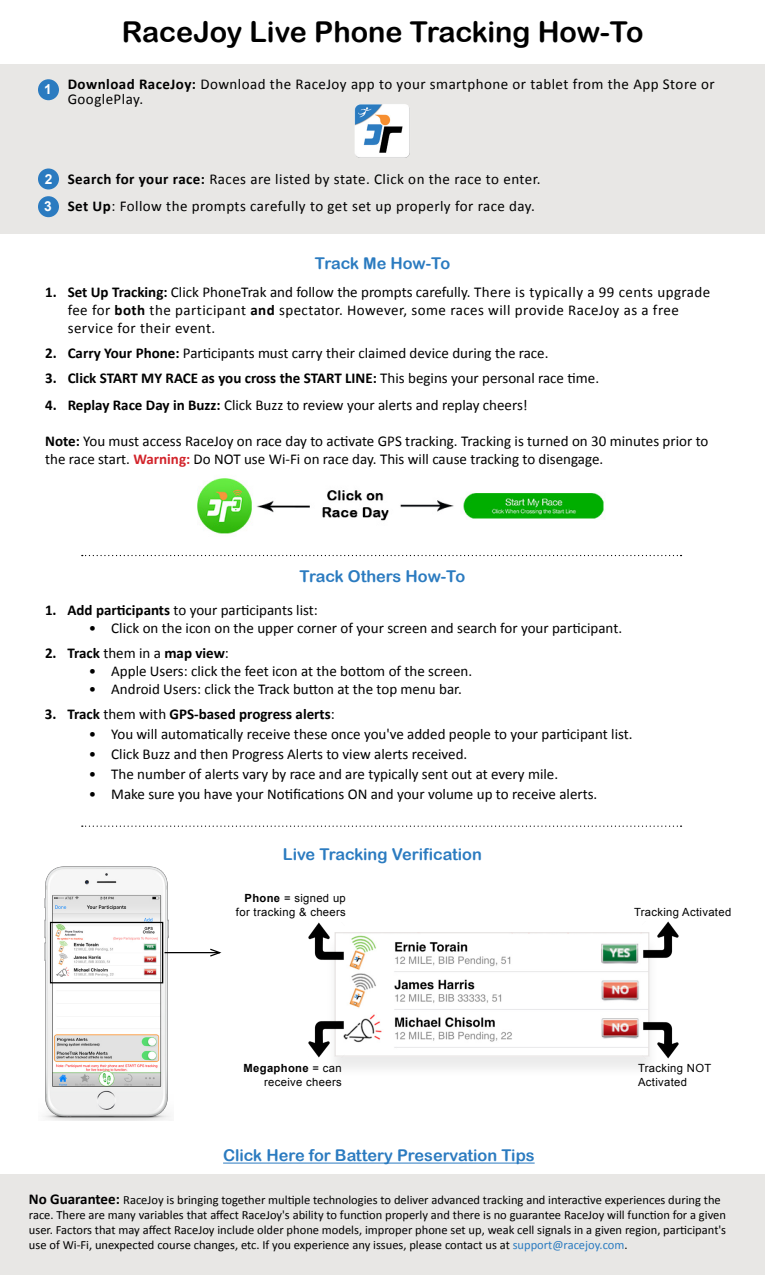
<style>
.page{position:relative;width:765px;height:1275px;background:#fff}
.page>*{position:absolute;margin:0;border:0;box-sizing:border-box;transform-origin:0 0}
.t1{font:28.75px "Arial Rounded MT Bold";color:#000}
.t2{font:16.25px "Arial Rounded MT Bold";color:#2b7bc0}
.t3{font:15px/18px "Calibri";color:#000}
.t4{font:15px/18px "Calibri";letter-spacing:.03em;color:#000}
.t5{font:700 15px "Calibri";color:#000}
.t6{font:700 13.75px/27.2px "Arial";color:#fff}
.t7{font:12.5px/15px "Calibri";color:#000}
.t8{font:11.25px/13.5px "Arial";letter-spacing:.03em;color:#000;text-align:right}
.s1{font-weight:700}
.s2{font-weight:400}
.s3{font-weight:700;color:#d2232a}
.s4{font-weight:700;font-size:15px}
.s5{color:#2b7bc0}
</style>
<div class="page">
<div style="left:0;top:65px;width:765px;height:169px;background:#e8e7e5"></div>
<div style="left:0;top:1174px;width:765px;height:101px;background:#e8e7e5"></div>
<img style="left:197px;top:478px;width:407px;height:56px">
<svg style="left:82px;top:555px;width:600px;height:1px"></svg>
<svg style="left:82px;top:826px;width:600px;height:1px"></svg>
<img style="left:355px;top:104px;width:55px;height:54px">
<div style="left:38px;top:79px;width:21px;height:21px;background:#2b7bc0;border-radius:50%"></div>
<div style="left:38px;top:168px;width:21px;height:21px;background:#2b7bc0;border-radius:50%"></div>
<div style="left:38px;top:196px;width:21px;height:21px;background:#2b7bc0;border-radius:50%"></div>
<img style="left:43px;top:866px;width:130px;height:255px">
<div style="left:325px;top:935px;width:334px;height:144px;background:#000;opacity:.08"></div>
<img style="left:344px;top:935px;width:303px;height:113px">
<div style="left:335px;top:932px;width:314px;height:125px;border:1px solid #e7e4e3"></div>
<hr style="left:165px;top:952px;width:55px;height:1px;background:#000">
<svg style="left:209px;top:948px;width:13px;height:9px"></svg>
<div style="left:50px;top:922px;width:113px;height:61px;border:1px solid #000"></div>
<img style="left:308px;top:923px;width:36px;height:37px">
<img style="left:308px;top:1021px;width:36px;height:37px">
<img style="left:643px;top:922px;width:36px;height:37px">
<img style="left:643px;top:1021px;width:36px;height:38px">
<hr style="left:223px;top:1163px;width:312px;height:1px;background:#2b7bc0">
<h1 class="t1" style="left:122px;top:15px;width:523px">RaceJoy Live Phone Tracking How-To</h1>
<p class="t4" style="left:68px;top:76px;width:649px;line-height:15px;text-indent:-22px"><span class="s1">• Download RaceJoy:</span> Download the RaceJoy app to your smartphone or tablet from the App Store or<br>GooglePlay.</p>
<p class="t6" style="left:44px;top:76px;width:9px">1</p>
<p class="t4" style="left:45px;top:170px;width:497px"><span class="s1">• Search for your race:</span> Races are listed by state. Click on the race to enter.</p>
<p class="t4" style="left:45px;top:197px;width:491px"><span class="s1">• Set Up</span>: Follow the prompts carefully to get set up properly for race day.</p>
<p class="t6" style="left:44px;top:166px;width:10px">2<br>3</p>
<p class="t2" style="left:315px;top:253px;width:137px">Track Me How-To</p>
<p class="t4" style="left:68px;top:283px;width:644px;text-indent:-23px"><span class="s1">1. Set Up Tracking:</span> Click PhoneTrak and follow the prompts carefully. There is typically a 99 cents upgrade fee for <span class="s1">both</span> the participant <span class="s1">and</span> spectator. However, some races will provide RaceJoy as a free service for their event.</p>
<p class="t3" style="left:45px;top:344px;width:505px"><span class="s1">2. Carry Your Phone:</span> Participants must carry their claimed device during the race.</p>
<p class="t5" style="left:45px;top:369px;width:555px">3. Click START MY RACE as you cross the START LINE: <span class="s2">This begins your personal race time.</span></p>
<p class="t3" style="left:45px;top:396px;width:484px"><span class="s1">4. Replay Race Day in Buzz:</span> Click Buzz to review your alerts and replay cheers!</p>
<p class="t3" style="left:45px;top:432px;width:665px"><span class="s1">Note:</span> You must access RaceJoy on race day to activate GPS tracking. Tracking is turned on 30 minutes prior to the race start. <span class="s3">Warning:</span> Do NOT use Wi-Fi on race day. This will cause tracking to disengage.</p>
<p class="t2" style="left:300px;top:566px;width:167px">Track Others How-To</p>
<p class="t3" style="left:45px;top:601px;width:274px"><span class="s1">1. Add participants</span> to your participants list:</p>
<p class="t3" style="left:89px;top:619px;width:535px">• Click on the icon on the upper corner of your screen and search for your participant.</p>
<p class="t5" style="left:45px;top:643px;width:185px">2. Track <span class="s2">them in a</span> map view<span class="s2">:</span></p>
<p class="t3" style="left:89px;top:662px;width:385px">• Apple Users: click the feet icon at the bottom of the screen.</p>
<p class="t3" style="left:89px;top:680px;width:375px">• Android Users: click the Track button at the top menu bar.</p>
<p class="t5" style="left:45px;top:704px;width:291px">3. Track <span class="s2">them with</span> GPS-based progress alerts<span class="s2">:</span></p>
<p class="t3" style="left:89px;top:725px;width:545px">• You will automatically receive these once you've added people to your participant list.</p>
<p class="t3" style="left:89px;top:745px;width:380px">• Click Buzz and then Progress Alerts to view alerts received.</p>
<p class="t3" style="left:89px;top:765px;width:471px">• The number of alerts vary by race and are typically sent out at every mile.</p>
<p class="t3" style="left:89px;top:785px;width:510px">• Make sure you have your Notifications ON and your volume up to receive alerts.</p>
<p class="t2" style="left:283px;top:845px;width:201px">Live Tracking Verification</p>
<p class="t8" style="left:236px;top:891px;width:111px"><span class="s1">Phone</span> = signed up for tracking &amp; cheers</p>
<p class="t8" style="left:244px;top:1062px;width:100px"><span class="s1">Megaphone</span> = can receive cheers</p>
<p class="t2" style="left:223px;top:1146px;width:313px">Click Here for Battery Preservation Tips</p>
<p class="t8" style="left:634px;top:905px;width:99px">Tracking Activated</p>
<p class="t8" style="left:638px;top:1062px;width:75px;text-align:left">Tracking NOT<br>Activated</p>
<p class="t7" style="left:29px;top:1192px;width:699px"><span class="s4">No Guarantee:</span> RaceJoy is bringing together multiple technologies to deliver advanced tracking and interactive experiences during the race. There are many variables that affect RaceJoy's ability to function properly and there is no guarantee RaceJoy will function for a given user. Factors that may affect RaceJoy include older phone models, improper phone set up, weak cell signals in a given region, participant's use of Wi-Fi, unexpected course changes, etc. If you experience any issues, please contact us at <span class="s5">support@racejoy.com</span>.</p>
</div>
